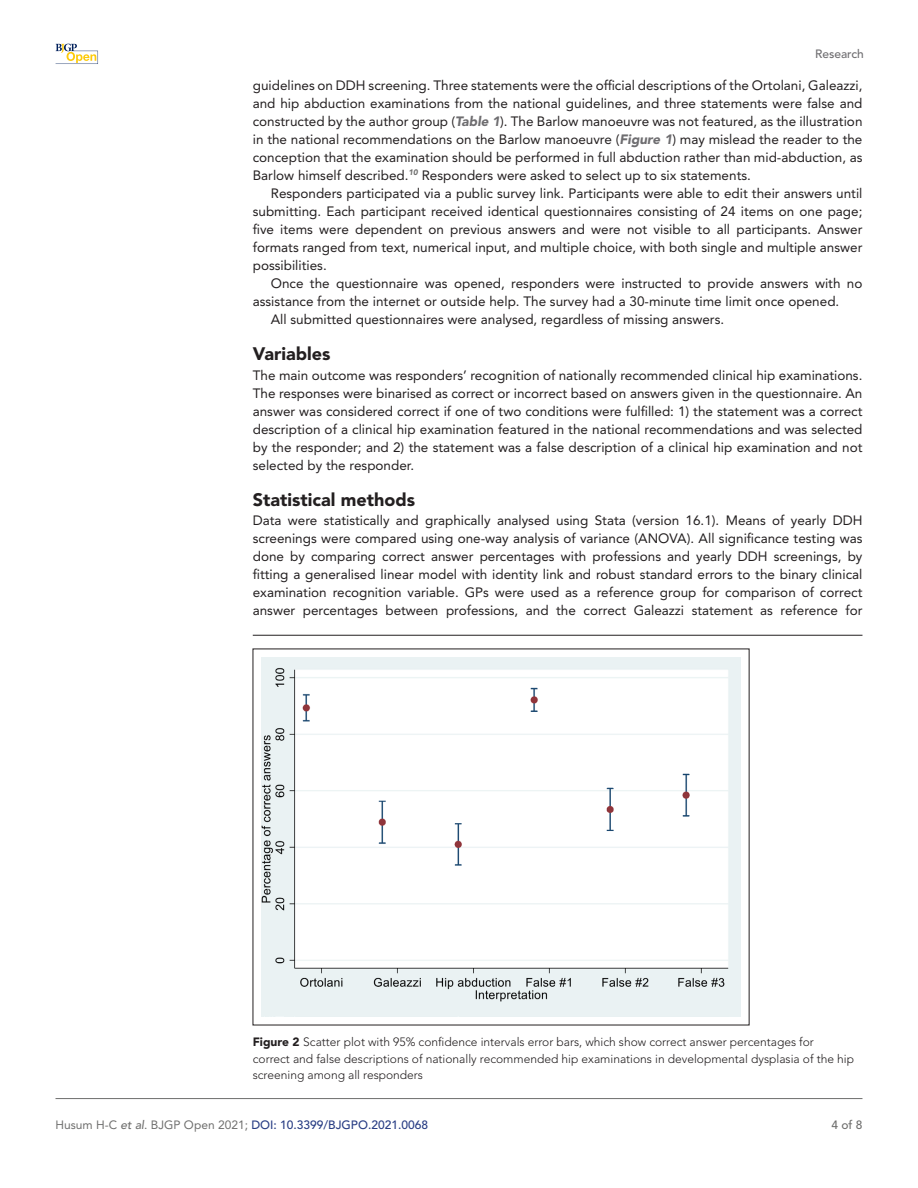
<style>
.page{position:relative;width:918px;height:1188px;background:#fff}
.page>*{position:absolute;margin:0;border:0;box-sizing:border-box;transform-origin:0 0}
.t1{font:900 18px "Avenir LT Std";color:#231f20}
.t2{font:13.5px/18px "Avenir LT Std";color:#231f20;text-align:justify}
.t3{font:300 12px/16.5px "Avenir LT Std";color:#231f20}
.t4{font:500 12px "Avenir LT Std";color:#283d84}
.t5{font:500 12px "Avenir LT Std";color:#6e6d70}
.t6{font:500 12px "Avenir LT Std";color:#6e6e6d}
.s1{font-weight:900;font-style:italic;color:#6e6d70}
.s2{font-weight:900}
.s3{font-weight:400;color:#6e6e6d}
.s4{font-style:italic;color:#6e6e6d}
</style>
<div class="page">
<hr style="left:56px;top:1098px;width:806px;height:1px;background:#6e6e6d">
<svg style="left:56px;top:44px;width:42px;height:20px"></svg>
<hr style="left:253px;top:635px;width:609px;height:1px;background:#231f20">
<img style="left:262px;top:658px;width:478px;height:358px">
<p class="t5" style="left:815px;top:47px;width:50px">Research</p>
<p class="t2" style="left:253px;top:77px;width:611px">guidelines on DDH screening. Three statements were the official descriptions of the Ortolani, Galeazzi, and hip abduction examinations from the national guidelines, and three statements were false and constructed by the author group (<span class="s1">Table 1</span>). The Barlow manoeuvre was not featured, as the illustration in the national recommendations on the Barlow manoeuvre (<span class="s1">Figure 1</span>) may mislead the reader to the conception that the examination should be performed in full abduction rather than mid-abduction, as Barlow himself described.<sup>10</sup> Responders were asked to select up to six statements.</p>
<p class="t2" style="left:253px;top:185px;width:611px;text-indent:18px">Responders participated via a public survey link. Participants were able to edit their answers until submitting. Each participant received identical questionnaires consisting of 24 items on one page; five items were dependent on previous answers and were not visible to all participants. Answer formats ranged from text, numerical input, and multiple choice, with both single and multiple answer possibilities.</p>
<p class="t2" style="left:271px;top:275px;width:593px">Once the questionnaire was opened, responders were instructed to provide answers with no</p>
<p class="t2" style="left:253px;top:293px;width:588px">assistance from the internet or outside help. The survey had a 30-minute time limit once opened.</p>
<p class="t2" style="left:271px;top:311px;width:455px">All submitted questionnaires were analysed, regardless of missing answers.</p>
<h1 class="t1" style="left:253px;top:343px;width:79px">Variables</h1>
<p class="t2" style="left:253px;top:366px;width:611px">The main outcome was responders’ recognition of nationally recommended clinical hip examinations.<br>The responses were binarised as correct or incorrect based on answers given in the questionnaire. An answer was considered correct if one of two conditions were fulfilled: 1) the statement was a correct description of a clinical hip examination featured in the national recommendations and was selected by the responder; and 2) the statement was a false description of a clinical hip examination and not selected by the responder.</p>
<h1 class="t1" style="left:253px;top:489px;width:164px">Statistical methods</h1>
<p class="t2" style="left:253px;top:512px;width:611px">Data were statistically and graphically analysed using Stata (version 16.1). Means of yearly DDH screenings were compared using one-way analysis of variance (ANOVA). All significance testing was done by comparing correct answer percentages with professions and yearly DDH screenings, by fitting a generalised linear model with identity link and robust standard errors to the binary clinical examination recognition variable. GPs were used as a reference group for comparison of correct answer percentages between professions, and the correct Galeazzi statement as reference for</p>
<p class="t3" style="left:253px;top:1034px;width:603px"><span class="s2">Figure 2</span> Scatter plot with 95% confidence intervals error bars, which show correct answer percentages for<br>correct and false descriptions of nationally recommended hip examinations in developmental dysplasia of the hip screening among all responders</p>
<p class="t4" style="left:56px;top:1118px;width:374px"><span class="s3">Husum H-C</span> <span class="s4">et al</span><span class="s3">. BJGP Open 2021;</span> DOI: 10.3399/BJGPO.2021.0068</p>
<p class="t6" style="left:831px;top:1118px;width:33px">4 of 8</p>
</div>
